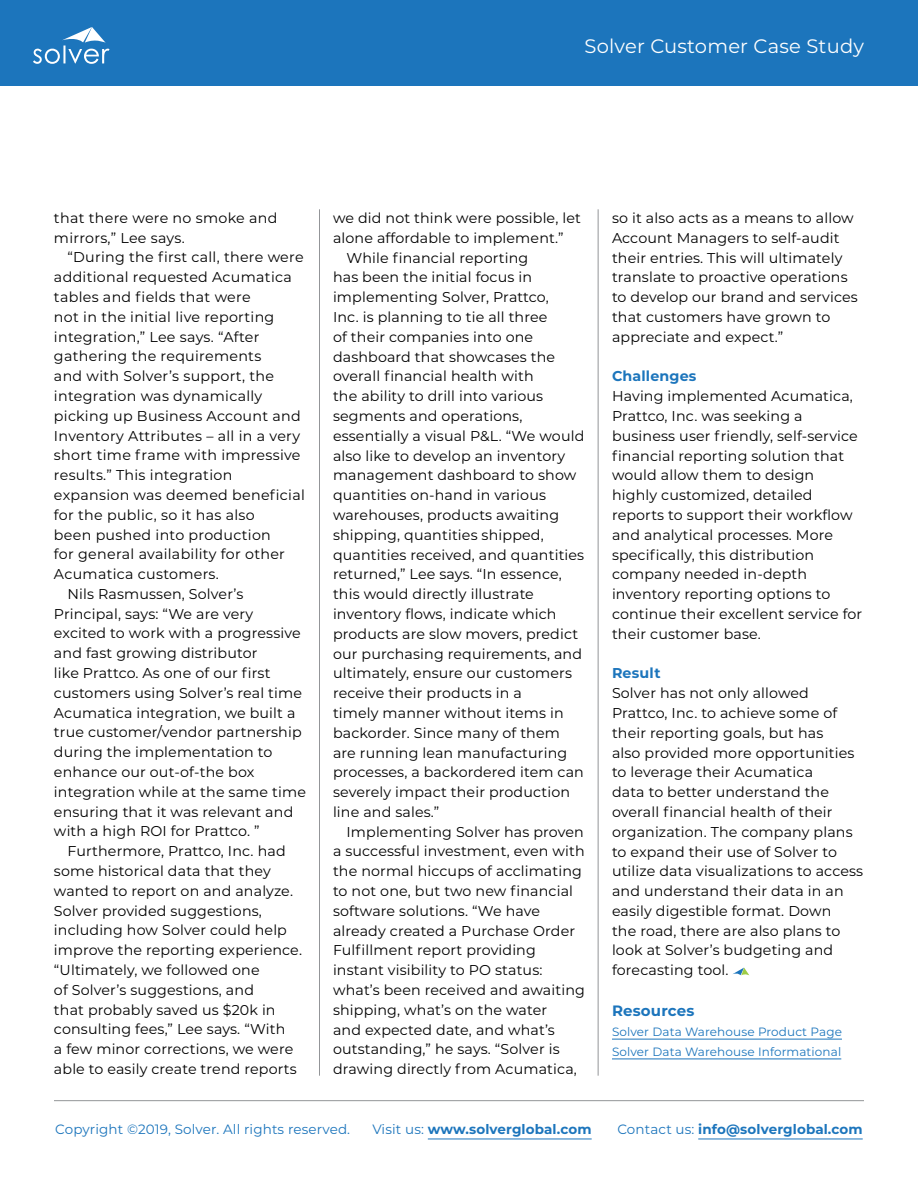
<style>
.page{position:relative;width:918px;height:1188px;background:#fff}
.page>*{position:absolute;margin:0;border:0;box-sizing:border-box;transform-origin:0 0}
.t1{font:19.5px "Montserrat";letter-spacing:.01em;color:#fff}
.t2{font:700 15px "Montserrat";letter-spacing:.01em;color:#1c75bc}
.t3{font:14.25px/19.8px "Montserrat";letter-spacing:.01em;color:#000}
.t4{font:700 14.25px "Montserrat";letter-spacing:.01em;color:#1c75bc}
.t5{font:700 13.5px "Montserrat";letter-spacing:.01em;color:#1c75bc}
.t6{font:13.5px "Montserrat";letter-spacing:.01em;color:#1c75bc}
.t7{font:12px/19.8px "Montserrat";letter-spacing:.01em;color:#1c75bc}
.s1{font-weight:400}
</style>
<div class="page">
<hr style="left:612px;top:1039px;width:230px;height:1px;background:#1c75bc">
<hr style="left:612px;top:1059px;width:229px;height:1px;background:#1c75bc">
<svg style="left:733px;top:968px;width:16px;height:8px"></svg>
<hr style="left:598px;top:209px;width:1px;height:867px;background:#939598">
<hr style="left:319px;top:209px;width:1px;height:867px;background:#939598">
<hr style="left:428px;top:1139px;width:164px;height:1px;background:#1c75bc">
<hr style="left:698px;top:1139px;width:165px;height:1px;background:#1c75bc">
<hr style="left:54px;top:1100px;width:810px;height:1px;background:#939598">
<div style="left:0;top:0;width:918px;height:86px;background:#1c75bc"></div>
<svg style="left:33px;top:27px;width:77px;height:37px"></svg>
<h1 class="t1" style="left:585px;top:32px;width:281px">Solver Customer Case Study</h1>
<p class="t3" style="left:54px;top:207px;width:225px">that there were no smoke and mirrors,” Lee says.</p>
<p class="t3" style="left:67px;top:247px;width:238px">“During the first call, there were</p>
<p class="t3" style="left:54px;top:267px;width:239px">additional requested Acumatica</p>
<p class="t3" style="left:54px;top:287px;width:198px">tables and fields that were</p>
<p class="t3" style="left:54px;top:306px;width:222px">not in the initial live reporting</p>
<p class="t3" style="left:54px;top:326px;width:207px">integration,” Lee says. “After</p>
<p class="t3" style="left:54px;top:346px;width:209px">gathering the requirements</p>
<p class="t3" style="left:54px;top:366px;width:222px">and with Solver’s support, the</p>
<p class="t3" style="left:54px;top:386px;width:210px">integration was dynamically</p>
<p class="t3" style="left:54px;top:405px;width:248px">picking up Business Account and</p>
<p class="t3" style="left:54px;top:425px;width:248px">Inventory Attributes – all in a very</p>
<p class="t3" style="left:54px;top:445px;width:248px">short time frame with impressive</p>
<p class="t3" style="left:54px;top:465px;width:180px">results.” This integration</p>
<p class="t3" style="left:54px;top:484px;width:252px">expansion was deemed beneficial</p>
<p class="t3" style="left:54px;top:504px;width:202px">for the public, so it has also</p>
<p class="t3" style="left:54px;top:524px;width:218px">been pushed into production</p>
<p class="t3" style="left:54px;top:544px;width:233px">for general availability for other</p>
<p class="t3" style="left:54px;top:564px;width:166px">Acumatica customers.</p>
<p class="t3" style="left:67px;top:583px;width:178px">Nils Rasmussen, Solver’s</p>
<p class="t3" style="left:54px;top:603px;width:201px">Principal, says: “We are very</p>
<p class="t3" style="left:54px;top:623px;width:248px">excited to work with a progressive</p>
<p class="t3" style="left:54px;top:643px;width:205px">and fast growing distributor</p>
<p class="t3" style="left:54px;top:663px;width:218px">like Prattco. As one of our first</p>
<p class="t3" style="left:54px;top:682px;width:250px">customers using Solver’s real time</p>
<p class="t3" style="left:54px;top:702px;width:243px">Acumatica integration, we built a</p>
<p class="t3" style="left:54px;top:722px;width:249px">true customer/vendor partnership</p>
<p class="t3" style="left:54px;top:742px;width:220px">during the implementation to</p>
<p class="t3" style="left:54px;top:762px;width:202px">enhance our out-of-the box</p>
<p class="t3" style="left:54px;top:781px;width:254px">integration while at the same time</p>
<p class="t3" style="left:54px;top:801px;width:241px">ensuring that it was relevant and</p>
<p class="t3" style="left:54px;top:821px;width:207px">with a high ROI for Prattco. ”</p>
<p class="t3" style="left:67px;top:841px;width:220px">Furthermore, Prattco, Inc. had</p>
<p class="t3" style="left:54px;top:861px;width:218px">some historical data that they</p>
<p class="t3" style="left:54px;top:880px;width:241px">wanted to report on and analyze.</p>
<p class="t3" style="left:54px;top:900px;width:209px">Solver provided suggestions,</p>
<p class="t3" style="left:54px;top:920px;width:234px">including how Solver could help</p>
<p class="t3" style="left:54px;top:940px;width:250px">improve the reporting experience.</p>
<p class="t3" style="left:54px;top:960px;width:207px">“Ultimately, we followed one</p>
<p class="t3" style="left:54px;top:979px;width:202px">of Solver’s suggestions, and</p>
<p class="t3" style="left:54px;top:999px;width:223px">that probably saved us $20k in</p>
<p class="t3" style="left:54px;top:1019px;width:233px">consulting fees,” Lee says. “With</p>
<p class="t3" style="left:54px;top:1039px;width:241px">a few minor corrections, we were</p>
<p class="t3" style="left:54px;top:1058px;width:244px">able to easily create trend reports</p>
<p class="t3" style="left:333px;top:208px;width:249px">we did not think were possible, let</p>
<p class="t3" style="left:333px;top:227px;width:232px">alone affordable to implement.”</p>
<p class="t3" style="left:346px;top:247px;width:183px">While financial reporting</p>
<p class="t3" style="left:333px;top:267px;width:201px">has been the initial focus in</p>
<p class="t3" style="left:333px;top:287px;width:217px">implementing Solver, Prattco,</p>
<p class="t3" style="left:333px;top:307px;width:216px">Inc. is planning to tie all three</p>
<p class="t3" style="left:333px;top:326px;width:202px">of their companies into one</p>
<p class="t3" style="left:333px;top:346px;width:224px">dashboard that showcases the</p>
<p class="t3" style="left:333px;top:366px;width:202px">overall financial health with</p>
<p class="t3" style="left:333px;top:386px;width:212px">the ability to drill into various</p>
<p class="t3" style="left:333px;top:406px;width:191px">segments and operations,</p>
<p class="t3" style="left:333px;top:425px;width:253px">essentially a visual P&amp;L. “We would</p>
<p class="t3" style="left:333px;top:445px;width:234px">also like to develop an inventory</p>
<p class="t3" style="left:333px;top:465px;width:245px">management dashboard to show</p>
<p class="t3" style="left:333px;top:485px;width:215px">quantities on-hand in various</p>
<p class="t3" style="left:333px;top:505px;width:228px">warehouses, products awaiting</p>
<p class="t3" style="left:333px;top:524px;width:212px">shipping, quantities shipped,</p>
<p class="t3" style="left:333px;top:544px;width:253px">quantities received, and quantities</p>
<p class="t3" style="left:333px;top:564px;width:230px">returned,” Lee says. “In essence,</p>
<p class="t3" style="left:333px;top:584px;width:202px">this would directly illustrate</p>
<p class="t3" style="left:333px;top:604px;width:225px">inventory flows, indicate which</p>
<p class="t3" style="left:333px;top:623px;width:247px">products are slow movers, predict</p>
<p class="t3" style="left:333px;top:643px;width:251px">our purchasing requirements, and</p>
<p class="t3" style="left:333px;top:663px;width:241px">ultimately, ensure our customers</p>
<p class="t3" style="left:333px;top:683px;width:190px">receive their products in a</p>
<p class="t3" style="left:333px;top:702px;width:232px">timely manner without items in</p>
<p class="t3" style="left:333px;top:722px;width:228px">backorder. Since many of them</p>
<p class="t3" style="left:333px;top:742px;width:236px">are running lean manufacturing</p>
<p class="t3" style="left:333px;top:762px;width:252px">processes, a backordered item can</p>
<p class="t3" style="left:333px;top:782px;width:239px">severely impact their production</p>
<p class="t3" style="left:333px;top:801px;width:108px">line and sales.”</p>
<p class="t3" style="left:346px;top:821px;width:239px">Implementing Solver has proven</p>
<p class="t3" style="left:333px;top:841px;width:253px">a successful investment, even with</p>
<p class="t3" style="left:333px;top:861px;width:251px">the normal hiccups of acclimating</p>
<p class="t3" style="left:333px;top:881px;width:242px">to not one, but two new financial</p>
<p class="t3" style="left:333px;top:900px;width:209px">software solutions. “We have</p>
<p class="t3" style="left:333px;top:920px;width:244px">already created a Purchase Order</p>
<p class="t3" style="left:333px;top:940px;width:204px">Fulfillment report providing</p>
<p class="t3" style="left:333px;top:960px;width:211px">instant visibility to PO status:</p>
<p class="t3" style="left:333px;top:980px;width:254px">what’s been received and awaiting</p>
<p class="t3" style="left:333px;top:999px;width:216px">shipping, what’s on the water</p>
<p class="t3" style="left:333px;top:1019px;width:223px">and expected date, and what’s</p>
<p class="t3" style="left:333px;top:1039px;width:228px">outstanding,” he says. “Solver is</p>
<p class="t3" style="left:333px;top:1059px;width:245px">drawing directly from Acumatica,</p>
<p class="t3" style="left:612px;top:208px;width:247px">so it also acts as a means to allow<br>Account Managers to self-audit their entries. This will ultimately translate to proactive operations to develop our brand and services that customers have grown to appreciate and expect.”</p>
<p class="t4" style="left:612px;top:366px;width:86px">Challenges</p>
<p class="t3" style="left:612px;top:386px;width:252px">Having implemented Acumatica,<br>Prattco, Inc. was seeking a business user friendly, self-service financial reporting solution that would allow them to design highly customized, detailed reports to support their workflow and analytical processes. More specifically, this distribution company needed in-depth inventory reporting options to continue their excellent service for their customer base.</p>
<p class="t4" style="left:612px;top:663px;width:50px">Result</p>
<p class="t3" style="left:612px;top:683px;width:253px">Solver has not only allowed<br>Prattco, Inc. to achieve some of their reporting goals, but has<br>also provided more opportunities to leverage their Acumatica<br>data to better understand the overall financial health of their organization. The company plans to expand their use of Solver to utilize data visualizations to access and understand their data in an easily digestible format. Down<br>the road, there are also plans to look at Solver’s budgeting and forecasting tool.</p>
<p class="t2" style="left:612px;top:1000px;width:84px">Resources</p>
<p class="t7" style="left:612px;top:1022px;width:231px">Solver Data Warehouse Product Page<br>Solver Data Warehouse Informational</p>
<p class="t6" style="left:55px;top:1120px;width:296px">Copyright ©2019, Solver. All rights reserved.</p>
<p class="t5" style="left:372px;top:1120px;width:221px"><span class="s1">Visit us:</span> www.solverglobal.com</p>
<p class="t5" style="left:617px;top:1120px;width:247px"><span class="s1">Contact us:</span> info@solverglobal.com</p>
</div>
